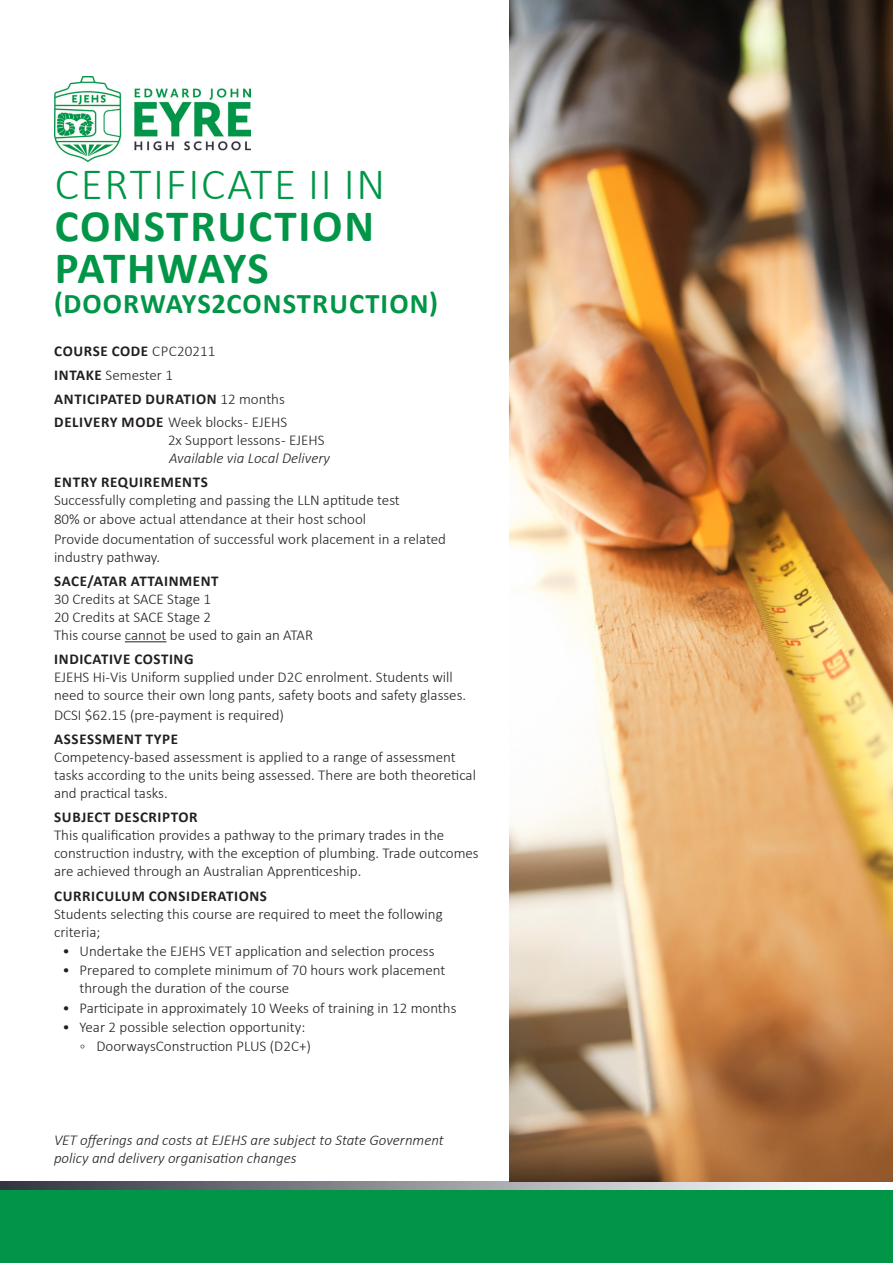
<style>
.page{position:relative;width:893px;height:1263px;background:#fff}
.page>*{position:absolute;margin:0;border:0;box-sizing:border-box;transform-origin:0 0}
.Heading{font:700 45px/42px "Calibri";letter-spacing:.04em;color:#009547}
.Heading-2{font:300 45px "Calibri";letter-spacing:.04em;color:#009547}
.Heading-3{font:700 28.5px "Calibri";letter-spacing:.04em;color:#009547}
.t1{font:300 15px/18px "Calibri";color:#231f20}
.t2{font:700 15px "Calibri";letter-spacing:.04em;color:#231f20}
.t3{font:italic 300 15px/18px "Calibri";color:#231f20}
.s1{font-weight:300}
.s2{font-weight:700}
.s3{font-style:normal}
</style>
<div class="page">
<div style="left:0;top:1190px;width:893px;height:73px;background:#009547"></div>
<svg style="left:0;top:1181px;width:893px;height:9px;background:#99989b"></svg>
<img style="left:54px;top:77px;width:196px;height:85px">
<hr style="left:125px;top:641px;width:42px;height:1px;background:#231f20">
<img style="left:509px;top:0;width:384px;height:1181px">
<p class="Heading-2" style="left:55px;top:156px;width:332px">CERTIFICATE II IN</p>
<p class="Heading" style="left:55px;top:205px;width:321px">CONSTRUCTION<br>PATHWAYS</p>
<p class="Heading-3" style="left:54px;top:284px;width:385px">(DOORWAYS2CONSTRUCTION)</p>
<p class="t2" style="left:54px;top:340px;width:163px">COURSE CODE <span class="s1">CPC20211</span></p>
<p class="t1" style="left:54px;top:366px;width:120px"><span class="s2">INTAKE</span> Semester 1</p>
<p class="t2" style="left:54px;top:389px;width:232px">ANTICIPATED DURATION <span class="s1">12 months</span></p>
<p class="t1" style="left:54px;top:412px;width:234px"><span class="s2">DELIVERY MODE</span> Week blocks - EJEHS</p>
<p class="t3" style="left:168px;top:430px;width:164px"><span class="s3">2x Support lessons - EJEHS<br></span>Available via Local Delivery</p>
<p class="t2" style="left:54px;top:471px;width:155px">ENTRY REQUIREMENTS</p>
<p class="t1" style="left:54px;top:491px;width:347px">Successfully completing and passing the LLN aptitude test</p>
<p class="t1" style="left:54px;top:510px;width:314px">80% or above actual attendance at their host school</p>
<p class="t1" style="left:54px;top:529px;width:394px">Provide documentation of successful work placement in a related industry pathway.</p>
<p class="t2" style="left:54px;top:570px;width:166px">SACE/ATAR ATTAINMENT</p>
<p class="t1" style="left:54px;top:590px;width:159px">30 Credits at SACE Stage 1</p>
<p class="t1" style="left:54px;top:608px;width:159px">20 Credits at SACE Stage 2</p>
<p class="t1" style="left:54px;top:626px;width:261px">This course cannot be used to gain an ATAR</p>
<p class="t2" style="left:54px;top:649px;width:141px">INDICATIVE COSTING</p>
<p class="t1" style="left:54px;top:668px;width:414px">EJEHS Hi-Vis Uniform supplied under D2C enrolment. Students will need to source their own long pants, safety boots and safety glasses.</p>
<p class="t1" style="left:54px;top:705px;width:232px">DCSI $62.15 (pre-payment is required)</p>
<p class="t2" style="left:54px;top:728px;width:125px">ASSESSMENT TYPE</p>
<p class="t1" style="left:54px;top:748px;width:423px">Competency-based assessment is applied to a range of assessment tasks according to the units being assessed. There are both theoretical and practical tasks.</p>
<p class="t2" style="left:54px;top:807px;width:145px">SUBJECT DESCRIPTOR</p>
<p class="t1" style="left:54px;top:826px;width:426px">This qualification provides a pathway to the primary trades in the construction industry, with the exception of plumbing. Trade outcomes are achieved through an Australian Apprenticeship.</p>
<p class="t2" style="left:54px;top:885px;width:214px">CURRICULUM CONSIDERATIONS</p>
<p class="t1" style="left:54px;top:904px;width:390px">Students selecting this course are required to meet the following criteria;</p>
<p class="t1" style="left:63px;top:942px;width:373px">• Undertake the EJEHS VET application and selection process</p>
<p class="t1" style="left:80px;top:961px;width:368px;text-indent:-17px">• Prepared to complete minimum of 70 hours work placement through the duration of the course</p>
<p class="t1" style="left:63px;top:998px;width:395px">• Participate in approximately 10 Weeks of training in 12 months</p>
<p class="t1" style="left:63px;top:1018px;width:244px">• Year 2 possible selection opportunity:</p>
<p class="t1" style="left:80px;top:1037px;width:233px">◦ DoorwaysConstruction PLUS (D2C+)</p>
<p class="t3" style="left:54px;top:1131px;width:391px">VET offerings and costs at EJEHS are subject to State Government policy and delivery organisation changes</p>
</div>
